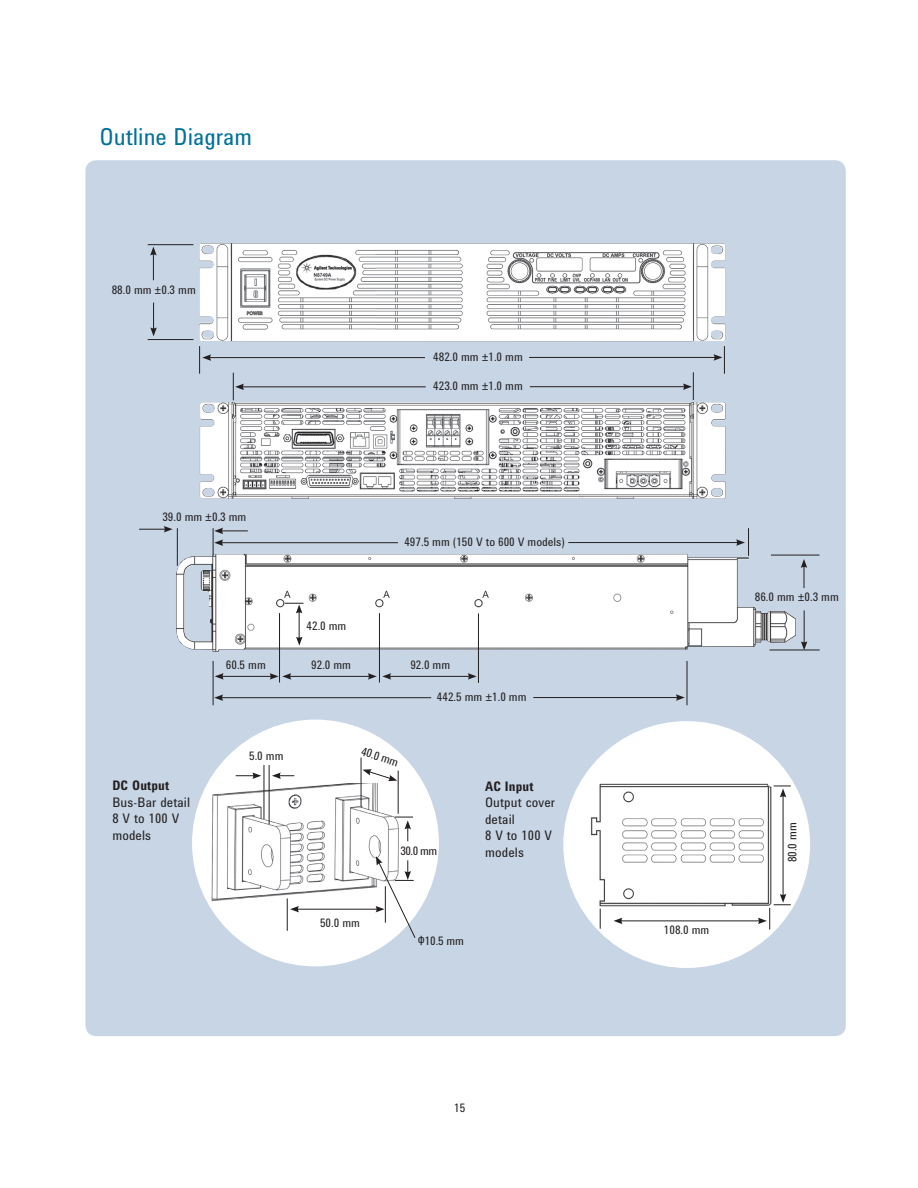
<style>
.page{position:relative;width:918px;height:1188px;background:#fff}
.page>*{position:absolute;margin:0;border:0;box-sizing:border-box;transform-origin:0 0}
.t1{font:24px "Agilent Condensed CFF";color:#00709d}
.t2{font:13.5px/16.5px "Agilent Condensed CFF";letter-spacing:.01em;color:#231f20}
.t3{font:700 13.5px "Agilent Condensed CFF";letter-spacing:.01em;color:#231f20}
.t4{font:12px "Agilent Condensed CFF";color:#231f20}
</style>
<div class="page">
<div style="left:85px;top:160px;width:761px;height:876px;background:#c7d5e5;border-radius:11px"></div>
<img style="left:199px;top:243px;width:526px;height:98px">
<img style="left:200px;top:402px;width:526px;height:97px">
<img style="left:176px;top:554px;width:620px;height:98px">
<div style="left:192px;top:720px;width:247px;height:246px;background:#fff;border-radius:50%"></div>
<div style="left:563px;top:721px;width:247px;height:247px;background:#fff;border-radius:50%"></div>
<img style="left:211px;top:783px;width:191px;height:120px">
<img style="left:590px;top:783px;width:187px;height:130px">
<hr style="left:148px;top:244px;width:45px;height:1px;background:#231f20">
<hr style="left:771px;top:555px;width:48px;height:1px;background:#231f20">
<hr style="left:148px;top:339px;width:45px;height:1px;background:#231f20">
<hr style="left:769px;top:650px;width:51px;height:1px;background:#231f20">
<svg style="left:150px;top:247px;width:7px;height:33px"></svg>
<hr style="left:529px;top:357px;width:187px;height:1px;background:#231f20">
<hr style="left:568px;top:542px;width:170px;height:1px;background:#231f20">
<hr style="left:533px;top:697px;width:145px;height:1px;background:#231f20">
<svg style="left:676px;top:694px;width:9px;height:7px"></svg>
<hr style="left:530px;top:386px;width:155px;height:1px;background:#231f20">
<svg style="left:150px;top:303px;width:7px;height:33px"></svg>
<svg style="left:285px;top:603px;width:18px;height:43px"></svg>
<hr style="left:209px;top:357px;width:216px;height:1px;background:#231f20">
<hr style="left:221px;top:542px;width:177px;height:1px;background:#231f20">
<hr style="left:221px;top:697px;width:210px;height:1px;background:#231f20">
<svg style="left:214px;top:694px;width:9px;height:7px"></svg>
<hr style="left:216px;top:676px;width:56px;height:1px;background:#231f20">
<svg style="left:215px;top:673px;width:9px;height:7px"></svg>
<svg style="left:236px;top:772px;width:25px;height:7px"></svg>
<svg style="left:272px;top:772px;width:22px;height:7px"></svg>
<svg style="left:362px;top:769px;width:35px;height:12px"></svg>
<hr style="left:288px;top:676px;width:82px;height:1px;background:#231f20">
<svg style="left:270px;top:673px;width:21px;height:7px"></svg>
<hr style="left:388px;top:676px;width:82px;height:1px;background:#231f20">
<svg style="left:468px;top:673px;width:9px;height:7px"></svg>
<svg style="left:368px;top:673px;width:23px;height:7px"></svg>
<hr style="left:296px;top:909px;width:82px;height:1px;background:#231f20">
<svg style="left:290px;top:906px;width:9px;height:6px"></svg>
<hr style="left:617px;top:921px;width:143px;height:1px;background:#231f20">
<svg style="left:614px;top:918px;width:8px;height:6px"></svg>
<hr style="left:783px;top:795px;width:1px;height:101px;background:#231f20">
<svg style="left:139px;top:526px;width:34px;height:6px"></svg>
<hr style="left:242px;top:387px;width:184px;height:1px;background:#231f20">
<svg style="left:801px;top:559px;width:6px;height:29px"></svg>
<hr style="left:804px;top:610px;width:1px;height:34px;background:#231f20">
<svg style="left:801px;top:641px;width:6px;height:9px"></svg>
<svg style="left:199px;top:346px;width:12px;height:28px"></svg>
<svg style="left:213px;top:528px;width:35px;height:28px"></svg>
<hr style="left:213px;top:661px;width:1px;height:44px;background:#231f20">
<hr style="left:264px;top:765px;width:1px;height:54px;background:#231f20">
<hr style="left:361px;top:758px;width:1px;height:48px;background:#231f20">
<svg style="left:395px;top:817px;width:18px;height:24px"></svg>
<hr style="left:269px;top:765px;width:1px;height:59px;background:#231f20">
<hr style="left:398px;top:771px;width:1px;height:43px;background:#231f20">
<hr style="left:687px;top:661px;width:1px;height:44px;background:#231f20">
<hr style="left:279px;top:613px;width:1px;height:70px;background:#231f20">
<hr style="left:379px;top:613px;width:1px;height:70px;background:#231f20">
<hr style="left:287px;top:898px;width:1px;height:33px;background:#231f20">
<svg style="left:600px;top:909px;width:1px;height:20px"></svg>
<svg style="left:774px;top:786px;width:17px;height:11px"></svg>
<hr style="left:478px;top:613px;width:1px;height:70px;background:#231f20">
<svg style="left:233px;top:373px;width:11px;height:27px"></svg>
<svg style="left:683px;top:372px;width:11px;height:28px"></svg>
<svg style="left:713px;top:346px;width:12px;height:28px"></svg>
<svg style="left:736px;top:528px;width:13px;height:28px"></svg>
<hr style="left:177px;top:528px;width:1px;height:38px;background:#231f20">
<svg style="left:376px;top:856px;width:40px;height:82px"></svg>
<svg style="left:758px;top:894px;width:33px;height:35px"></svg>
<h1 class="t1" style="left:99px;top:119px;width:154px">Outline Diagram</h1>
<p class="t4" style="left:112px;top:281px;width:86px">88.0 mm ±0.3 mm</p>
<p class="t4" style="left:433px;top:348px;width:91px">482.0 mm ±1.0 mm</p>
<p class="t4" style="left:433px;top:377px;width:91px">423.0 mm ±1.0 mm</p>
<p class="t4" style="left:162px;top:508px;width:86px">39.0 mm ±0.3 mm</p>
<p class="t4" style="left:404px;top:533px;width:162px">497.5 mm (150 V to 600 V models)</p>
<p class="t3" style="left:112px;top:775px;width:58px">DC Output</p>
<p class="t2" style="left:112px;top:793px;width:79px">Bus-Bar detail<br>8 V to 100 V models</p>
<p class="t4" style="left:226px;top:656px;width:41px">60.5 mm</p>
<p class="t4" style="left:249px;top:747px;width:36px">5.0 mm</p>
<p class="t4" style="left:307px;top:617px;width:41px">42.0 mm</p>
<p class="t4" style="left:311px;top:656px;width:41px">92.0 mm</p>
<p class="t4" style="left:410px;top:656px;width:41px">92.0 mm</p>
<p class="t4" style="left:365px;top:742px;width:40px;rotate:18deg">40.0 mm</p>
<p class="t4" style="left:437px;top:688px;width:91px">442.5 mm ±1.0 mm</p>
<p class="t4" style="left:400px;top:842px;width:39px">30.0 mm</p>
<p class="t3" style="left:485px;top:776px;width:50px">AC Input</p>
<p class="t2" style="left:485px;top:794px;width:71px">Output cover detail<br>8 V to 100 V models</p>
<p class="t4" style="left:320px;top:913px;width:41px">50.0 mm</p>
<p class="t4" style="left:418px;top:931px;width:48px">φ10.5 mm</p>
<p class="t4" style="left:454px;top:1099px;width:13px">15</p>
<p class="t4" style="left:755px;top:587px;width:86px">86.0 mm ±0.3 mm</p>
<p class="t4" style="left:664px;top:921px;width:47px">108.0 mm</p>
<p class="t4" style="left:783px;top:862px;width:41px;rotate:-90deg">80.0 mm</p>
</div>
